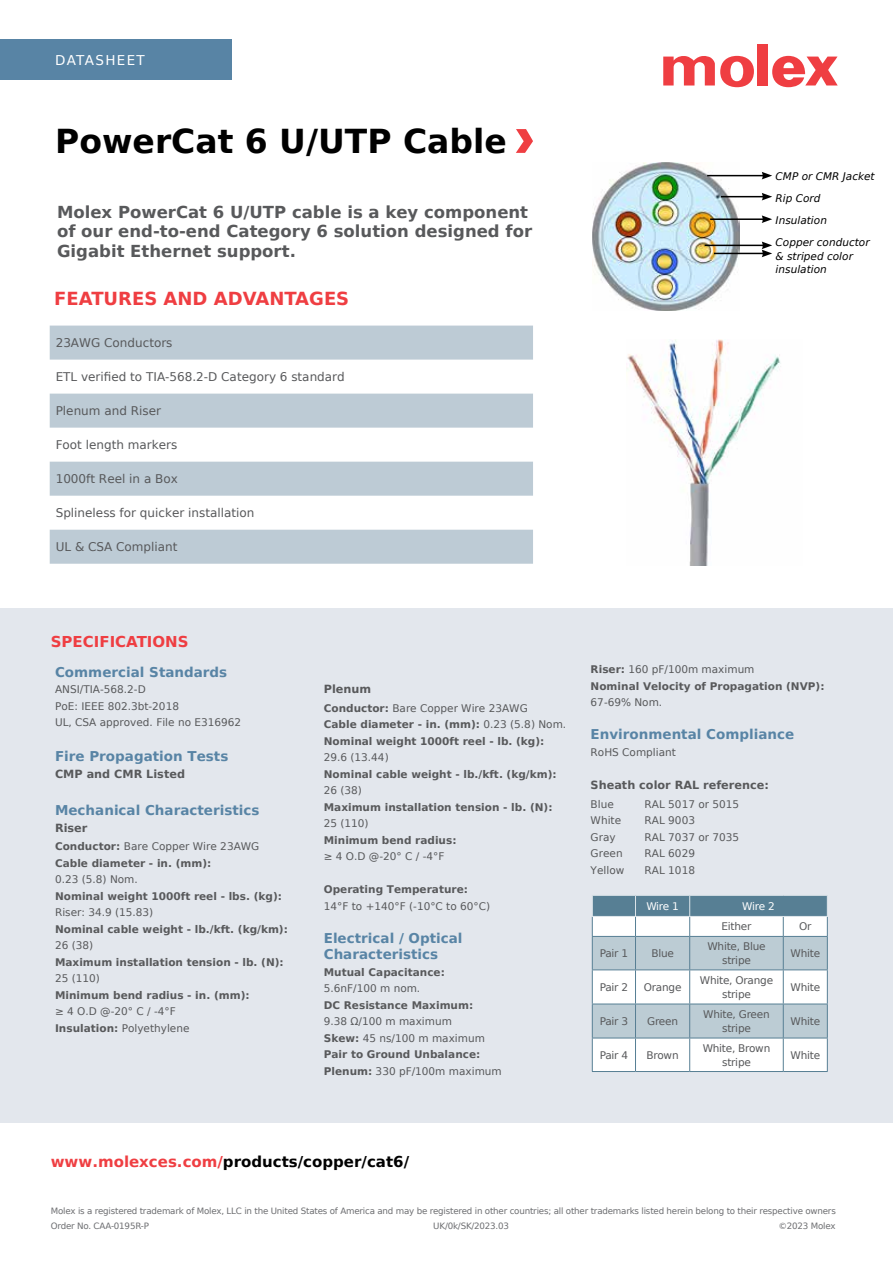
<style>
.page{position:relative;width:893px;height:1263px;background:#fff}
.page>*{position:absolute;margin:0;border:0;box-sizing:border-box;transform-origin:0 0}
.t1{font:700 33px "Bitstream Vera Sans";color:#000}
.t2{font:700 18px "Bitstream Vera Sans";color:#ef3e42}
.t3{font:700 16.5px/19.5px "Bitstream Vera Sans";color:#58595b}
.t4{font:700 15px "Bitstream Vera Sans";color:#000}
.t5{font:700 15px "Bitstream Vera Sans";color:#ef3e42}
.t6{font:700 13.5px/16.5px "Bitstream Vera Sans";color:#5884a5}
.t7{font:13.5px "Bitstream Vera Sans";letter-spacing:.1em;color:#fff}
.t8{font:12px "Bitstream Vera Sans";color:#58595b}
.t9{font:700 11.25px "Bitstream Vera Sans";color:#58595b}
.t10{font:700 10.5px/16.5px "Bitstream Vera Sans";color:#58595b}
.t11{font:10.5px/16.5px "Bitstream Vera Sans";color:#58595b}
.t12{font:italic 10.5px/22px "Bitstream Vera Sans";color:#000}
.t13{font:10.5px/13.5px "Bitstream Vera Sans";letter-spacing:-.02em;color:#58595b;text-align:center}
.t14{font:10.5px "Bitstream Vera Sans";letter-spacing:-.045em;color:#fff}
.t15{font:8.7px/15px "Bitstream Vera Sans";letter-spacing:-.02em;color:#6d6e71}
.s1{font-weight:400}
.s2{font-weight:700}
.s3{color:#ef3e42}
</style>
<div class="page">
<div style="left:0;top:39px;width:231px;height:41px;background:#5884a5"></div>
<div style="left:757px;top:44px;width:11px;height:41px;background:#ef3e42"></div>
<svg style="left:663px;top:55px;width:91px;height:32px"></svg>
<svg style="left:772px;top:56px;width:66px;height:31px"></svg>
<div style="left:0;top:608px;width:893px;height:515px;background:#e3e7ed"></div>
<svg style="left:50px;top:326px;width:483px;height:238px;fill:#bdcbd5"></svg>
<img style="left:592px;top:163px;width:148px;height:147px">
<img style="left:627px;top:339px;width:154px;height:226px">
<hr style="left:707px;top:175px;width:57px;height:1px;background:#000">
<svg style="left:762px;top:172px;width:10px;height:7px"></svg>
<hr style="left:721px;top:196px;width:43px;height:1px;background:#000">
<svg style="left:762px;top:193px;width:10px;height:7px"></svg>
<hr style="left:710px;top:218px;width:54px;height:2px;background:#000">
<svg style="left:762px;top:215px;width:10px;height:8px"></svg>
<hr style="left:705px;top:245px;width:59px;height:1px;background:#000">
<hr style="left:714px;top:253px;width:50px;height:1px;background:#000">
<svg style="left:762px;top:242px;width:10px;height:15px"></svg>
<hr style="left:592px;top:1071px;width:43px;height:1px;background:#577f94">
<hr style="left:635px;top:1071px;width:55px;height:1px;background:#577f94">
<hr style="left:690px;top:1071px;width:93px;height:1px;background:#577f94">
<hr style="left:783px;top:1071px;width:45px;height:1px;background:#577f94">
<svg style="left:592px;top:895px;width:236px;height:176px;background:#cbd7de"></svg>
<hr style="left:635px;top:916px;width:55px;height:1px;background:#dde5ea">
<svg style="left:516px;top:129px;width:17px;height:24px"></svg>
<p class="t7" style="left:55px;top:53px;width:91px">DATASHEET</p>
<h1 class="t1" style="left:55px;top:122px;width:453px">PowerCat 6 U/UTP Cable</h1>
<h3 class="t3" style="left:57px;top:202px;width:477px">Molex PowerCat 6 U/UTP cable is a key component of our end-to-end Category 6 solution designed for<br>Gigabit Ethernet support.</h3>
<h2 class="t2" style="left:54px;top:289px;width:297px">FEATURES AND ADVANTAGES</h2>
<p class="t8" style="left:56px;top:336px;width:118px">23AWG Conductors</p>
<p class="t8" style="left:56px;top:370px;width:291px">ETL verified to TIA-568.2-D Category 6 standard</p>
<p class="t8" style="left:56px;top:404px;width:107px">Plenum and Riser</p>
<p class="t8" style="left:56px;top:438px;width:123px">Foot length markers</p>
<p class="t8" style="left:56px;top:472px;width:124px">1000ft Reel in a Box</p>
<p class="t8" style="left:56px;top:506px;width:200px">Splineless for quicker installation</p>
<p class="t8" style="left:56px;top:540px;width:123px">UL &amp; CSA Compliant</p>
<p class="t12" style="left:776px;top:165px;width:101px">CMP or CMR Jacket<br>Rip Cord<br>Insulation<br>Copper conductor</p>
<p class="t12" style="left:776px;top:249px;width:79px;line-height:13.5px">&amp; striped color insulation</p>
<h3 class="t5" style="left:51px;top:633px;width:139px">SPECIFICATIONS</h3>
<p class="t6" style="left:55px;top:664px;width:174px">Commercial Standards</p>
<p class="t11" style="left:55px;top:681px;width:188px">ANSI/TIA-568.2-D<br>PoE: IEEE 802.3bt-2018<br>UL, CSA approved. File no E316962</p>
<p class="t6" style="left:55px;top:748px;width:175px">Fire Propagation Tests</p>
<p class="t9" style="left:55px;top:767px;width:131px">CMP and CMR Listed</p>
<p class="t6" style="left:55px;top:802px;width:206px">Mechanical Characteristics</p>
<p class="t9" style="left:55px;top:821px;width:34px">Riser</p>
<p class="t10" style="left:55px;top:838px;width:206px">Conductor: <span class="s1">Bare Copper Wire 23AWG<br></span>Cable diameter - in. (mm):</p>
<p class="t11" style="left:55px;top:871px;width:84px">0.23 (5.8) Nom.</p>
<p class="t10" style="left:55px;top:888px;width:228px">Nominal weight 1000ft reel - lbs. (kg):</p>
<p class="t11" style="left:55px;top:904px;width:100px">Riser: 34.9 (15.83)</p>
<p class="t10" style="left:55px;top:921px;width:234px">Nominal cable weight - lb./kft. (kg/km):</p>
<p class="t11" style="left:55px;top:937px;width:40px">26 (38)</p>
<p class="t10" style="left:55px;top:954px;width:230px">Maximum installation tension - lb. (N):</p>
<p class="t11" style="left:55px;top:970px;width:46px">25 (110)</p>
<p class="t10" style="left:55px;top:987px;width:196px">Minimum bend radius - in. (mm):</p>
<p class="t11" style="left:55px;top:1003px;width:136px">≥ 4 O.D @-20° C / -4°F<br><span class="s2">Insulation:</span> Polyethylene</p>
<p class="t9" style="left:324px;top:683px;width:49px">Plenum</p>
<p class="t10" style="left:324px;top:700px;width:244px">Conductor: <span class="s1">Bare Copper Wire 23AWG<br></span>Cable diameter - in. (mm): <span class="s1">0.23 (5.8) Nom.<br></span>Nominal weight 1000ft reel - lb. (kg):</p>
<p class="t11" style="left:324px;top:749px;width:66px">29.6 (13.44)</p>
<p class="t10" style="left:324px;top:766px;width:234px">Nominal cable weight - lb./kft. (kg/km):</p>
<p class="t11" style="left:324px;top:782px;width:40px">26 (38)</p>
<p class="t10" style="left:324px;top:799px;width:230px">Maximum installation tension - lb. (N):</p>
<p class="t11" style="left:324px;top:815px;width:46px">25 (110)</p>
<p class="t10" style="left:324px;top:832px;width:134px">Minimum bend radius:</p>
<p class="t11" style="left:324px;top:848px;width:122px">≥ 4 O.D @-20° C / -4°F</p>
<p class="t10" style="left:324px;top:881px;width:146px">Operating Temperature:</p>
<p class="t11" style="left:324px;top:898px;width:168px">14°F to +140°F (-10°C to 60°C)</p>
<p class="t6" style="left:324px;top:930px;width:140px">Electrical / Optical<br>Characteristics</p>
<p class="t10" style="left:324px;top:964px;width:123px">Mutual Capacitance:</p>
<p class="t11" style="left:324px;top:980px;width:98px">5.6nF/100 m nom.</p>
<p class="t10" style="left:324px;top:997px;width:151px">DC Resistance Maximum:</p>
<p class="t11" style="left:324px;top:1013px;width:179px">9.38 Ω/100 m maximum<br><span class="s2">Skew:</span> 45 ns/100 m maximum<br><span class="s2">Pair to Ground Unbalance:<br>Plenum:</span> 330 pF/100m maximum</p>
<p class="t10" style="left:591px;top:661px;width:235px">Riser: <span class="s1">160 pF/100m maximum<br></span>Nominal Velocity of Propagation (NVP):</p>
<p class="t11" style="left:591px;top:694px;width:73px">67-69% Nom.</p>
<p class="t6" style="left:591px;top:726px;width:205px">Environmental Compliance</p>
<p class="t11" style="left:591px;top:744px;width:87px">RoHS Compliant</p>
<p class="t9" style="left:591px;top:778px;width:180px">Sheath color RAL reference:</p>
<p class="t11" style="left:591px;top:796px;width:25px">Blue</p>
<p class="t11" style="left:645px;top:796px;width:96px">RAL 5017 or 5015</p>
<p class="t11" style="left:591px;top:812px;width:32px">White</p>
<p class="t11" style="left:645px;top:812px;width:52px">RAL 9003</p>
<p class="t11" style="left:591px;top:829px;width:27px">Gray</p>
<p class="t11" style="left:645px;top:829px;width:96px">RAL 7037 or 7035</p>
<p class="t11" style="left:591px;top:845px;width:34px">Green</p>
<p class="t11" style="left:645px;top:845px;width:52px">RAL 6029</p>
<p class="t11" style="left:591px;top:862px;width:35px">Yellow</p>
<p class="t11" style="left:645px;top:862px;width:52px">RAL 1018</p>
<p class="t14" style="left:646px;top:900px;width:34px">Wire 1</p>
<p class="t14" style="left:742px;top:900px;width:34px">Wire 2</p>
<p class="t11" style="left:721px;top:918px;width:31px">Either</p>
<p class="t11" style="left:799px;top:918px;width:14px">Or</p>
<p class="t11" style="left:600px;top:945px;width:30px">Pair 1</p>
<p class="t11" style="left:651px;top:945px;width:24px">Blue</p>
<p class="t13" style="left:707px;top:940px;width:60px">White, Blue stripe</p>
<p class="t11" style="left:790px;top:945px;width:31px">White</p>
<p class="t11" style="left:600px;top:979px;width:30px">Pair 2</p>
<p class="t11" style="left:644px;top:979px;width:39px">Orange</p>
<p class="t13" style="left:700px;top:974px;width:75px">White, Orange stripe</p>
<p class="t11" style="left:790px;top:979px;width:31px">White</p>
<p class="t11" style="left:600px;top:1013px;width:30px">Pair 3</p>
<p class="t11" style="left:647px;top:1013px;width:32px">Green</p>
<p class="t13" style="left:703px;top:1008px;width:68px">White, Green stripe</p>
<p class="t11" style="left:790px;top:1013px;width:31px">White</p>
<p class="t11" style="left:600px;top:1047px;width:30px">Pair 4</p>
<p class="t11" style="left:647px;top:1047px;width:34px">Brown</p>
<p class="t13" style="left:703px;top:1041px;width:69px">White, Brown stripe</p>
<p class="t11" style="left:790px;top:1047px;width:31px">White</p>
<h3 class="t4" style="left:51px;top:1153px;width:360px"><span class="s3">www.molexces.com/</span>products/copper/cat6/</h3>
<p class="t15" style="left:51px;top:1204px;width:787px">Molex is a registered trademark of Molex, LLC in the United States of America and may be registered in other countries; all other trademarks listed herein belong to their respective owners<br>Order No. CAA-0195R-P</p>
<p class="t15" style="left:433px;top:1219px;width:77px">UK/0k/SK/2023.03</p>
<p class="t15" style="left:778px;top:1219px;width:59px">©2023 Molex</p>
</div>
